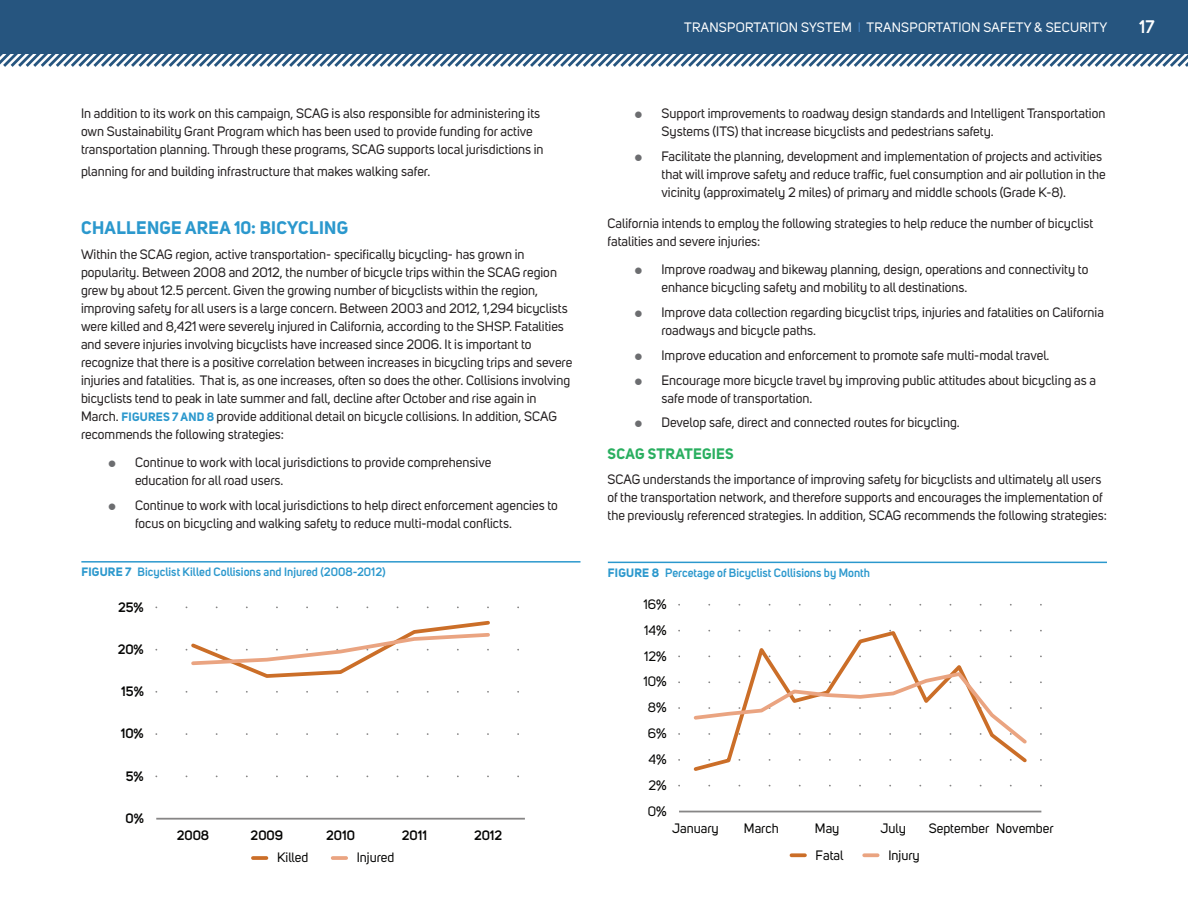
<style>
.page{position:relative;width:1188px;height:918px;background:#fff}
.page>*{position:absolute;margin:0;border:0;box-sizing:border-box;transform-origin:0 0}
.Heading_2{font:700 18px "Uni Sans";letter-spacing:.02em;color:#2b98cd}
.t1{font:600 18px "Uni Sans";color:#fff}
.Heading_3{font:700 15px "Uni Sans";letter-spacing:.02em;color:#2aaf60}
.t2{font:13.5px/18px "Uni Sans";color:#231f20}
.t3{font:13.5px "Uni Sans";color:#050504}
.t4{font:13.5px "Uni Sans";letter-spacing:.02em;color:#fff}
.t5{font:600 13.5px "Uni Sans";letter-spacing:.005em;color:#050504}
.t6{font:600 12px "Uni Sans";color:#2b98cd}
.t7{font:700 12px "Uni Sans";color:#2b98cd}
.s1{color:#4382c4}
.s2{font-weight:700;font-size:12px;color:#2b98cd}
.s3{font-weight:700}
</style>
<div class="page">
<div style="left:0;top:0;width:1188px;height:54px;background:#26557f"></div>
<svg style="left:0;top:54px;width:1188px;height:13px"></svg>
<hr style="left:608px;top:562px;width:499px;height:1px;background:#2b98cd">
<hr style="left:81px;top:561px;width:499px;height:2px;background:#2b98cd">
<svg style="left:679px;top:604px;width:362px;height:2px"></svg>
<svg style="left:679px;top:785px;width:362px;height:2px"></svg>
<hr style="left:679px;top:811px;width:362px;height:1px;background:#878686">
<svg style="left:693px;top:629px;width:334px;height:142px"></svg>
<svg style="left:679px;top:670px;width:362px;height:77px"></svg>
<svg style="left:791px;top:853px;width:14px;height:4px"></svg>
<svg style="left:864px;top:853px;width:14px;height:4px"></svg>
<svg style="left:156px;top:606px;width:363px;height:2px"></svg>
<svg style="left:156px;top:691px;width:363px;height:2px"></svg>
<svg style="left:156px;top:733px;width:363px;height:2px"></svg>
<svg style="left:156px;top:775px;width:363px;height:2px"></svg>
<hr style="left:156px;top:818px;width:369px;height:2px;background:#878686">
<svg style="left:156px;top:620px;width:363px;height:58px"></svg>
<svg style="left:253px;top:856px;width:13px;height:4px"></svg>
<hr style="left:333px;top:856px;width:13px;height:4px;background:#eaa481">
<p class="t4" style="left:684px;top:19px;width:425px">TRANSPORTATION SYSTEM <span class="s1">I</span> TRANSPORTATION SAFETY &amp; SECURITY</p>
<h1 class="t1" style="left:1139px;top:13px;width:17px">17</h1>
<p class="t2" style="left:81px;top:105px;width:464px">In addition to its work on this campaign, SCAG is also responsible for administering its own Sustainability Grant Program which has been used to provide funding for active transportation planning. Through these programs, SCAG supports local jurisdictions in</p>
<p class="t2" style="left:81px;top:162px;width:351px">planning for and building infrastructure that makes walking safer.</p>
<p class="t2" style="left:662px;top:105px;width:445px">Support improvements to roadway design standards and Intelligent Transportation<br>Systems (ITS) that increase bicyclists and pedestrians safety.</p>
<p class="t2" style="left:662px;top:147px;width:446px">Facilitate the planning, development and implementation of projects and activities that will improve safety and reduce traffic, fuel consumption and air pollution in the vicinity (approximately 2 miles) of primary and middle schools (Grade K-8).</p>
<p class="t2" style="left:608px;top:215px;width:487px">California intends to employ the following strategies to help reduce the number of bicyclist fatalities and severe injuries:</p>
<p class="t2" style="left:662px;top:261px;width:428px">Improve roadway and bikeway planning, design, operations and connectivity to enhance bicycling safety and mobility to all destinations.</p>
<p class="t2" style="left:662px;top:304px;width:444px">Improve data collection regarding bicyclist trips, injuries and fatalities on California roadways and bicycle paths.</p>
<p class="t2" style="left:662px;top:346px;width:390px">Improve education and enforcement to promote safe multi-modal travel.</p>
<p class="t2" style="left:662px;top:371px;width:436px">Encourage more bicycle travel by improving public attitudes about bicycling as a safe mode of transportation.</p>
<p class="t2" style="left:662px;top:414px;width:300px">Develop safe, direct and connected routes for bicycling.</p>
<p class="Heading_3" style="left:608px;top:444px;width:128px">SCAG STRATEGIES</p>
<p class="t2" style="left:608px;top:470px;width:501px">SCAG understands the importance of improving safety for bicyclists and ultimately all users of the transportation network, and therefore supports and encourages the implementation of the previously referenced strategies. In addition, SCAG recommends the following strategies:</p>
<p class="Heading_2" style="left:81px;top:217px;width:268px">CHALLENGE AREA 10: BICYCLING</p>
<p class="t2" style="left:81px;top:246px;width:493px">Within the SCAG region, active transportation- specifically bicycling- has grown in popularity. Between 2008 and 2012, the number of bicycle trips within the SCAG region grew by about 12.5 percent. Given the growing number of bicyclists within the region, improving safety for all users is a large concern. Between 2003 and 2012, 1,294 bicyclists were killed and 8,421 were severely injured in California, according to the SHSP. Fatalities and severe injuries involving bicyclists have increased since 2006. It is important to recognize that there is a positive correlation between increases in bicycling trips and severe injuries and fatalities. That is, as one increases, often so does the other. Collisions involving bicyclists tend to peak in late summer and fall, decline after October and rise again in March. <span class="s2">FIGURES 7 AND 8</span> provide additional detail on bicycle collisions. In addition, SCAG recommends the following strategies:</p>
<p class="t2" style="left:135px;top:454px;width:358px">Continue to work with local jurisdictions to provide comprehensive education for all road users.</p>
<p class="t2" style="left:135px;top:496px;width:424px">Continue to work with local jurisdictions to help direct enforcement agencies to focus on bicycling and walking safety to reduce multi-modal conflicts.</p>
<p class="t7" style="left:81px;top:564px;width:15px">FIGURE</p>
<p class="t6" style="left:125px;top:563px;width:262px"><span class="s3">7</span> Bicyclist Killed Collisions and Injured (2008-2012)</p>
<p class="t7" style="left:608px;top:565px;width:15px">FIGURE</p>
<p class="t6" style="left:652px;top:563px;width:220px"><span class="s3">8</span> Percetage of Bicyclist Collisions by Month</p>
<p class="t5" style="left:118px;top:597px;width:27px">25%</p>
<p class="t5" style="left:118px;top:639px;width:28px">20%</p>
<p class="t5" style="left:121px;top:681px;width:24px">15%</p>
<p class="t5" style="left:121px;top:723px;width:24px">10%</p>
<p class="t5" style="left:126px;top:766px;width:19px">5%</p>
<p class="t5" style="left:125px;top:808px;width:20px">0%</p>
<p class="t5" style="left:177px;top:825px;width:34px">2008</p>
<p class="t5" style="left:251px;top:825px;width:34px">2009</p>
<p class="t5" style="left:326px;top:825px;width:30px">2010</p>
<p class="t5" style="left:402px;top:825px;width:27px">2011</p>
<p class="t5" style="left:474px;top:825px;width:30px">2012</p>
<p class="t3" style="left:277px;top:850px;width:33px">Killed</p>
<p class="t3" style="left:357px;top:850px;width:39px">Injured</p>
<p class="t3" style="left:643px;top:596px;width:25px">16%</p>
<p class="t3" style="left:644px;top:622px;width:24px">14%</p>
<p class="t3" style="left:644px;top:648px;width:24px">12%</p>
<p class="t3" style="left:643px;top:674px;width:25px">10%</p>
<p class="t3" style="left:648px;top:700px;width:20px">8%</p>
<p class="t3" style="left:648px;top:726px;width:20px">6%</p>
<p class="t3" style="left:648px;top:751px;width:20px">4%</p>
<p class="t3" style="left:648px;top:777px;width:20px">2%</p>
<p class="t3" style="left:648px;top:803px;width:20px">0%</p>
<p class="t3" style="left:672px;top:821px;width:48px">January</p>
<p class="t3" style="left:744px;top:821px;width:36px">March</p>
<p class="t3" style="left:815px;top:821px;width:26px">May</p>
<p class="t3" style="left:880px;top:821px;width:27px">July</p>
<p class="t3" style="left:929px;top:821px;width:126px">September November</p>
<p class="t3" style="left:816px;top:847px;width:29px">Fatal</p>
<p class="t3" style="left:888px;top:847px;width:33px">Injury</p>
</div>
